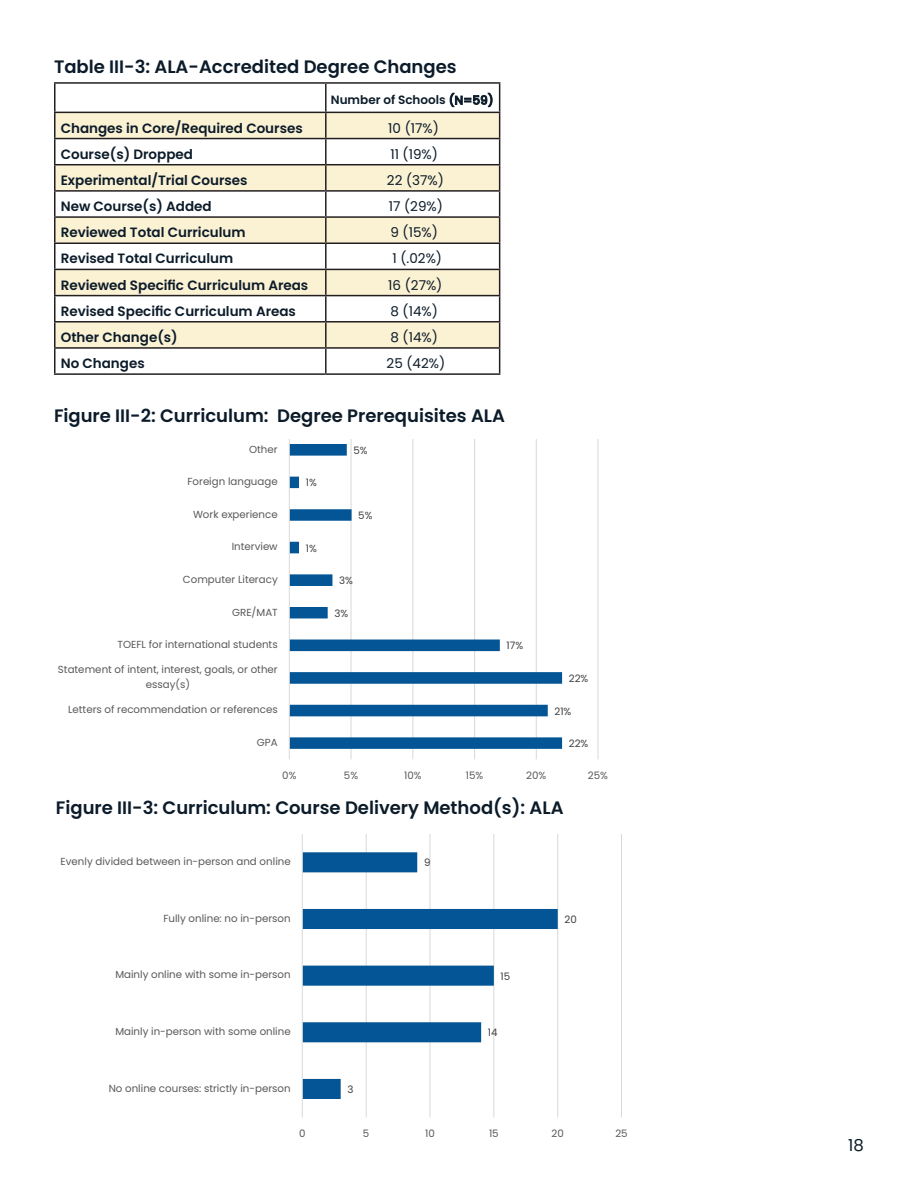
<style>
.page{position:relative;width:918px;height:1188px;background:#fff}
.page>*{position:absolute;margin:0;border:0;box-sizing:border-box;transform-origin:0 0}
.Table_Heading{font:600 18px "Poppins";color:#0b1b29}
.t1{font:16.5px "Poppins";color:#0b1b29}
.Table_Text_Heading{font:600 13.5px "Poppins";color:#0b1b29}
.Table_Text{font:13.5px "Poppins";color:#0b1b29}
.Table_Text_Heading-2{font:600 12px "Poppins";color:#0b1b29}
.t2{font:10.2px/15.3px "Poppins";color:#595959;text-align:center}
.t3{font:10.2px "Poppins";color:#404040}
.s1{font-weight:500}
</style>
<div class="page">
<svg style="left:56px;top:113px;width:443px;height:234px;fill:#fbf1d3"></svg>
<hr style="left:54px;top:82px;width:272px;height:2px;background:#231f20">
<hr style="left:54px;top:84px;width:2px;height:28px;background:#231f20">
<hr style="left:326px;top:82px;width:174px;height:2px;background:#231f20">
<hr style="left:325px;top:84px;width:2px;height:28px;background:#231f20">
<hr style="left:54px;top:112px;width:272px;height:1px;background:#231f20">
<hr style="left:54px;top:113px;width:2px;height:25px;background:#231f20">
<hr style="left:326px;top:112px;width:174px;height:1px;background:#231f20">
<hr style="left:325px;top:113px;width:2px;height:25px;background:#231f20">
<hr style="left:54px;top:138px;width:272px;height:1px;background:#231f20">
<hr style="left:54px;top:139px;width:2px;height:25px;background:#231f20">
<hr style="left:326px;top:138px;width:174px;height:1px;background:#231f20">
<hr style="left:325px;top:139px;width:2px;height:25px;background:#231f20">
<hr style="left:54px;top:164px;width:272px;height:1px;background:#231f20">
<hr style="left:54px;top:165px;width:2px;height:25px;background:#231f20">
<hr style="left:326px;top:164px;width:174px;height:1px;background:#231f20">
<hr style="left:325px;top:165px;width:2px;height:25px;background:#231f20">
<hr style="left:54px;top:190px;width:272px;height:2px;background:#231f20">
<hr style="left:54px;top:192px;width:2px;height:24px;background:#231f20">
<hr style="left:326px;top:190px;width:174px;height:2px;background:#231f20">
<hr style="left:325px;top:192px;width:2px;height:24px;background:#231f20">
<hr style="left:54px;top:216px;width:272px;height:2px;background:#231f20">
<hr style="left:54px;top:218px;width:2px;height:24px;background:#231f20">
<hr style="left:326px;top:216px;width:174px;height:2px;background:#231f20">
<hr style="left:325px;top:218px;width:2px;height:24px;background:#231f20">
<hr style="left:54px;top:242px;width:272px;height:2px;background:#231f20">
<hr style="left:54px;top:244px;width:2px;height:25px;background:#231f20">
<hr style="left:326px;top:242px;width:174px;height:2px;background:#231f20">
<hr style="left:325px;top:244px;width:2px;height:25px;background:#231f20">
<hr style="left:54px;top:269px;width:272px;height:1px;background:#231f20">
<hr style="left:54px;top:270px;width:2px;height:25px;background:#231f20">
<hr style="left:326px;top:269px;width:174px;height:1px;background:#231f20">
<hr style="left:325px;top:270px;width:2px;height:25px;background:#231f20">
<hr style="left:54px;top:295px;width:272px;height:1px;background:#231f20">
<hr style="left:54px;top:296px;width:2px;height:25px;background:#231f20">
<hr style="left:326px;top:295px;width:174px;height:1px;background:#231f20">
<hr style="left:325px;top:296px;width:2px;height:25px;background:#231f20">
<hr style="left:54px;top:321px;width:272px;height:2px;background:#231f20">
<hr style="left:54px;top:323px;width:2px;height:24px;background:#231f20">
<hr style="left:326px;top:321px;width:174px;height:2px;background:#231f20">
<hr style="left:325px;top:323px;width:2px;height:24px;background:#231f20">
<hr style="left:54px;top:347px;width:272px;height:2px;background:#231f20">
<hr style="left:54px;top:349px;width:2px;height:24px;background:#231f20">
<hr style="left:326px;top:347px;width:174px;height:2px;background:#231f20">
<hr style="left:325px;top:349px;width:2px;height:24px;background:#231f20">
<svg style="left:499px;top:84px;width:1px;height:289px"></svg>
<hr style="left:54px;top:373px;width:272px;height:2px;background:#231f20">
<hr style="left:326px;top:373px;width:174px;height:2px;background:#231f20">
<svg style="left:289px;top:439px;width:310px;height:321px"></svg>
<svg style="left:302px;top:834px;width:320px;height:284px"></svg>
<p class="Table_Heading" style="left:54px;top:56px;width:404px">Table III-3: ALA-Accredited Degree Changes</p>
<p class="Table_Text_Heading-2" style="left:331px;top:93px;width:164px">Number of Schools <span class="s1">(N=59)</span></p>
<p class="Table_Text_Heading" style="left:61px;top:120px;width:244px">Changes in Core/Required Courses</p>
<p class="Table_Text" style="left:388px;top:120px;width:52px">10 (17%)</p>
<p class="Table_Text_Heading" style="left:61px;top:146px;width:134px">Course(s) Dropped</p>
<p class="Table_Text" style="left:390px;top:146px;width:49px">11 (19%)</p>
<p class="Table_Text_Heading" style="left:61px;top:172px;width:188px">Experimental/Trial Courses</p>
<p class="Table_Text" style="left:387px;top:172px;width:58px">22 (37%)</p>
<p class="Table_Text_Heading" style="left:61px;top:199px;width:153px">New Course(s) Added</p>
<p class="Table_Text" style="left:389px;top:199px;width:56px">17 (29%)</p>
<p class="Table_Text_Heading" style="left:61px;top:225px;width:186px">Reviewed Total Curriculum</p>
<p class="Table_Text" style="left:390px;top:225px;width:49px">9 (15%)</p>
<p class="Table_Text_Heading" style="left:61px;top:251px;width:174px">Revised Total Curriculum</p>
<p class="Table_Text" style="left:393px;top:251px;width:51px">1 (.02%)</p>
<p class="Table_Text_Heading" style="left:61px;top:277px;width:249px">Reviewed Specific Curriculum Areas</p>
<p class="Table_Text" style="left:388px;top:277px;width:56px">16 (27%)</p>
<p class="Table_Text_Heading" style="left:61px;top:303px;width:237px">Revised Specific Curriculum Areas</p>
<p class="Table_Text" style="left:390px;top:303px;width:49px">8 (14%)</p>
<p class="Table_Text_Heading" style="left:61px;top:329px;width:119px">Other Change(s)</p>
<p class="Table_Text" style="left:390px;top:329px;width:49px">8 (14%)</p>
<p class="Table_Text_Heading" style="left:61px;top:356px;width:85px">No Changes</p>
<p class="Table_Text" style="left:387px;top:356px;width:60px">25 (42%)</p>
<p class="Table_Heading" style="left:54px;top:405px;width:453px">Figure III-2: Curriculum: Degree Prerequisites ALA</p>
<p class="t2" style="left:249px;top:441px;width:30px">Other</p>
<p class="t3" style="left:354px;top:444px;width:16px">5%</p>
<p class="t2" style="left:187px;top:474px;width:92px">Foreign language</p>
<p class="t3" style="left:306px;top:477px;width:13px">1%</p>
<p class="t2" style="left:193px;top:507px;width:86px">Work experience</p>
<p class="t3" style="left:358px;top:510px;width:16px">5%</p>
<p class="t2" style="left:232px;top:539px;width:47px">Interview</p>
<p class="t3" style="left:306px;top:542px;width:13px">1%</p>
<p class="t2" style="left:183px;top:572px;width:96px">Computer Literacy</p>
<p class="t3" style="left:339px;top:575px;width:15px">3%</p>
<p class="t2" style="left:232px;top:604px;width:47px">GRE/MAT</p>
<p class="t3" style="left:334px;top:607px;width:15px">3%</p>
<p class="t2" style="left:118px;top:637px;width:162px">TOEFL for international students</p>
<p class="t3" style="left:507px;top:640px;width:18px">17%</p>
<p class="t2" style="left:58px;top:662px;width:221px">Statement of intent, interest, goals, or other essay(s)</p>
<p class="t3" style="left:569px;top:673px;width:21px">22%</p>
<p class="t2" style="left:68px;top:702px;width:211px">Letters of recommendation or references</p>
<p class="t3" style="left:555px;top:705px;width:18px">21%</p>
<p class="t2" style="left:257px;top:735px;width:22px">GPA</p>
<p class="t3" style="left:569px;top:738px;width:21px">22%</p>
<p class="t2" style="left:282px;top:768px;width:16px">0%</p>
<p class="t2" style="left:344px;top:768px;width:16px">5%</p>
<p class="t2" style="left:404px;top:768px;width:19px">10%</p>
<p class="t2" style="left:466px;top:768px;width:19px">15%</p>
<p class="t2" style="left:526px;top:768px;width:22px">20%</p>
<p class="t2" style="left:588px;top:768px;width:22px">25%</p>
<p class="Table_Heading" style="left:56px;top:797px;width:509px">Figure III-3: Curriculum: Course Delivery Method(s): ALA</p>
<p class="t2" style="left:61px;top:854px;width:232px">Evenly divided between in-person and online</p>
<p class="t2" style="left:163px;top:911px;width:129px">Fully online: no in-person</p>
<p class="t3" style="left:424px;top:857px;width:8px">9</p>
<p class="t3" style="left:565px;top:914px;width:14px">20</p>
<p class="t2" style="left:115px;top:967px;width:177px">Mainly online with some in-person</p>
<p class="t2" style="left:115px;top:1024px;width:177px">Mainly in-person with some online</p>
<p class="t3" style="left:501px;top:970px;width:11px">15</p>
<p class="t3" style="left:488px;top:1027px;width:11px">14</p>
<p class="t2" style="left:109px;top:1081px;width:183px">No online courses: strictly in-person</p>
<p class="t3" style="left:347px;top:1084px;width:8px">3</p>
<p class="t2" style="left:299px;top:1126px;width:8px">0</p>
<p class="t2" style="left:363px;top:1126px;width:8px">5</p>
<p class="t2" style="left:425px;top:1126px;width:11px">10</p>
<p class="t2" style="left:489px;top:1126px;width:11px">15</p>
<p class="t2" style="left:552px;top:1126px;width:14px">20</p>
<p class="t2" style="left:615px;top:1126px;width:14px">25</p>
<h2 class="t1" style="left:848px;top:1136px;width:17px">18</h2>
</div>
